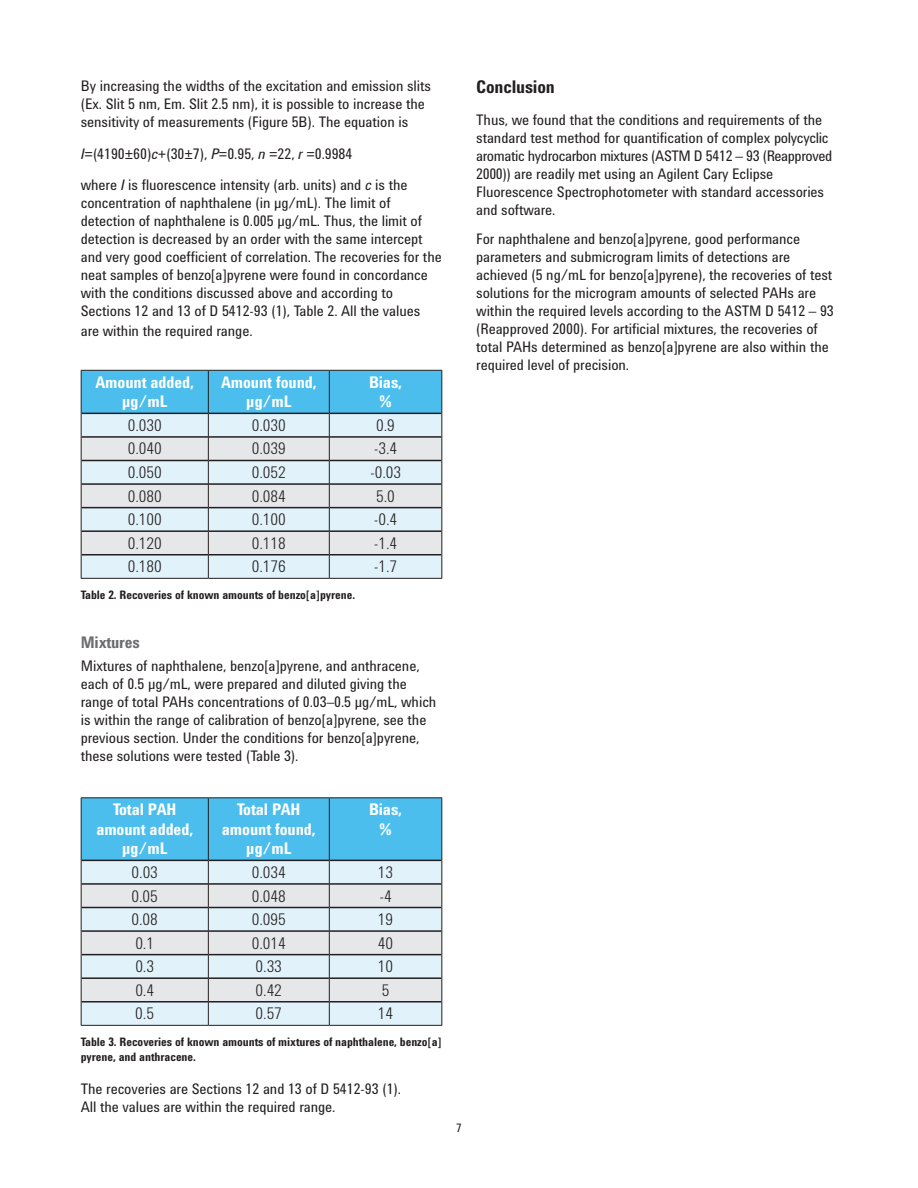
<style>
.page{position:relative;width:918px;height:1188px;background:#fff}
.page>*{position:absolute;margin:0;border:0;box-sizing:border-box;transform-origin:0 0}
.t1{font:700 18px "Agilent Condensed CFF";letter-spacing:-.01em;color:#231f20}
.t2{font:300 16.5px "Agilent Condensed CFF";letter-spacing:-.005em;color:#231f20}
.t3{font:700 16.5px/19.5px "Agilent Condensed CFF";letter-spacing:-.005em;color:#fff;text-align:center}
.t4{font:700 16.5px "Agilent Condensed CFF";letter-spacing:-.01em;color:#6c6d70}
.t5{font:15px/18px "Agilent Condensed CFF";letter-spacing:-.005em;color:#231f20}
.t6{font:700 12px/15px "Agilent Condensed CFF";letter-spacing:-.005em;color:#231f20}
.t7{font:12px "Agilent Condensed CFF";color:#231f20}
.s1{font-style:italic}
</style>
<div class="page">
<svg style="left:81px;top:370px;width:361px;height:208px;background:#b8d6e4"></svg>
<hr style="left:81px;top:578px;width:127px;height:1px;background:#231f20">
<hr style="left:208px;top:578px;width:121px;height:1px;background:#231f20">
<hr style="left:329px;top:578px;width:113px;height:1px;background:#231f20">
<hr style="left:81px;top:797px;width:127px;height:1px;background:#231f20">
<hr style="left:208px;top:797px;width:121px;height:1px;background:#231f20">
<hr style="left:329px;top:797px;width:113px;height:1px;background:#231f20">
<svg style="left:81px;top:798px;width:361px;height:227px;background:#afd4e5"></svg>
<hr style="left:81px;top:1025px;width:127px;height:1px;background:#231f20">
<hr style="left:208px;top:1025px;width:121px;height:1px;background:#231f20">
<hr style="left:329px;top:1025px;width:113px;height:1px;background:#231f20">
<p class="t5" style="left:81px;top:77px;width:352px">By increasing the widths of the excitation and emission slits (Ex. Slit 5 nm, Em. Slit 2.5 nm), it is possible to increase the sensitivity of measurements (Figure 5B). The equation is</p>
<p class="t5" style="left:81px;top:137px;width:328px;line-height:31.5px"><span class="s1">I</span>=(4190±60)<span class="s1">c</span>+(30±7), <span class="s1">P</span>=0.95, <span class="s1">n</span> =22, <span class="s1">r</span> =0.9984<br>where <span class="s1">I</span> is fluorescence intensity (arb. units) and <span class="s1">c</span> is the</p>
<p class="t5" style="left:81px;top:194px;width:363px">concentration of naphthalene (in μg/mL). The limit of detection of naphthalene is 0.005 μg/mL. Thus, the limit of detection is decreased by an order with the same intercept and very good coefficient of correlation. The recoveries for the neat samples of benzo[a]pyrene were found in concordance with the conditions discussed above and according to Sections 12 and 13 of D 5412-93 (1), Table 2. All the values</p>
<p class="t5" style="left:81px;top:321px;width:173px">are within the required range.</p>
<p class="t3" style="left:95px;top:372px;width:100px">Amount added, μg/mL</p>
<p class="t3" style="left:221px;top:372px;width:97px">Amount found, μg/mL</p>
<p class="t3" style="left:369px;top:372px;width:34px">Bias, %</p>
<p class="t2" style="left:128px;top:413px;width:35px">0.030</p>
<p class="t2" style="left:252px;top:413px;width:35px">0.030</p>
<p class="t2" style="left:376px;top:413px;width:20px">0.9</p>
<p class="t2" style="left:128px;top:436px;width:35px">0.040</p>
<p class="t2" style="left:252px;top:436px;width:35px">0.039</p>
<p class="t2" style="left:374px;top:436px;width:25px">-3.4</p>
<p class="t2" style="left:128px;top:460px;width:35px">0.050</p>
<p class="t2" style="left:252px;top:460px;width:35px">0.052</p>
<p class="t2" style="left:370px;top:460px;width:33px">-0.03</p>
<p class="t2" style="left:128px;top:483px;width:35px">0.080</p>
<p class="t2" style="left:252px;top:483px;width:35px">0.084</p>
<p class="t2" style="left:376px;top:483px;width:20px">5.0</p>
<p class="t2" style="left:128px;top:507px;width:35px">0.100</p>
<p class="t2" style="left:252px;top:507px;width:35px">0.100</p>
<p class="t2" style="left:374px;top:507px;width:25px">-0.4</p>
<p class="t2" style="left:128px;top:531px;width:35px">0.120</p>
<p class="t2" style="left:252px;top:531px;width:35px">0.118</p>
<p class="t2" style="left:374px;top:531px;width:25px">-1.4</p>
<p class="t2" style="left:128px;top:554px;width:35px">0.180</p>
<p class="t2" style="left:252px;top:554px;width:35px">0.176</p>
<p class="t2" style="left:374px;top:554px;width:25px">-1.7</p>
<p class="t6" style="left:81px;top:586px;width:276px">Table 2. Recoveries of known amounts of benzo[a]pyrene.</p>
<p class="t4" style="left:81px;top:630px;width:61px">Mixtures</p>
<p class="t5" style="left:81px;top:656px;width:357px">Mixtures of naphthalene, benzo[a]pyrene, and anthracene, each of 0.5 μg/mL, were prepared and diluted giving the range of total PAHs concentrations of 0.03–0.5 μg/mL, which is within the range of calibration of benzo[a]pyrene, see the previous section. Under the conditions for benzo[a]pyrene, these solutions were tested (Table 3).</p>
<p class="t1" style="left:476px;top:74px;width:80px">Conclusion</p>
<p class="t5" style="left:476px;top:110px;width:358px">Thus, we found that the conditions and requirements of the standard test method for quantification of complex polycyclic aromatic hydrocarbon mixtures (ASTM D 5412 – 93 (Reapproved 2000)) are readily met using an Agilent Cary Eclipse Fluorescence Spectrophotometer with standard accessories and software.</p>
<p class="t5" style="left:476px;top:229px;width:359px">For naphthalene and benzo[a]pyrene, good performance parameters and submicrogram limits of detections are achieved (5 ng/mL for benzo[a]pyrene), the recoveries of test solutions for the microgram amounts of selected PAHs are within the required levels according to the ASTM D 5412 – 93 (Reapproved 2000). For artificial mixtures, the recoveries of total PAHs determined as benzo[a]pyrene are also within the required level of precision.</p>
<p class="t3" style="left:96px;top:799px;width:98px">Total PAH amount added, μg/mL</p>
<p class="t3" style="left:222px;top:799px;width:95px">Total PAH amount found, μg/mL</p>
<p class="t3" style="left:369px;top:799px;width:34px">Bias, %</p>
<p class="t2" style="left:132px;top:860px;width:28px">0.03</p>
<p class="t2" style="left:252px;top:860px;width:35px">0.034</p>
<p class="t2" style="left:378px;top:860px;width:17px">13</p>
<p class="t2" style="left:132px;top:883px;width:28px">0.05</p>
<p class="t2" style="left:252px;top:883px;width:35px">0.048</p>
<p class="t2" style="left:379px;top:883px;width:14px">-4</p>
<p class="t2" style="left:132px;top:907px;width:28px">0.08</p>
<p class="t2" style="left:252px;top:907px;width:35px">0.095</p>
<p class="t2" style="left:378px;top:907px;width:17px">19</p>
<p class="t2" style="left:135px;top:930px;width:20px">0.1</p>
<p class="t2" style="left:252px;top:930px;width:35px">0.014</p>
<p class="t2" style="left:378px;top:930px;width:17px">40</p>
<p class="t2" style="left:135px;top:954px;width:20px">0.3</p>
<p class="t2" style="left:256px;top:954px;width:28px">0.33</p>
<p class="t2" style="left:378px;top:954px;width:17px">10</p>
<p class="t2" style="left:135px;top:978px;width:20px">0.4</p>
<p class="t2" style="left:256px;top:978px;width:28px">0.42</p>
<p class="t2" style="left:382px;top:978px;width:9px">5</p>
<p class="t2" style="left:135px;top:1001px;width:20px">0.5</p>
<p class="t2" style="left:256px;top:1001px;width:28px">0.57</p>
<p class="t2" style="left:378px;top:1001px;width:17px">14</p>
<p class="t6" style="left:81px;top:1033px;width:363px">Table 3. Recoveries of known amounts of mixtures of naphthalene, benzo[a] pyrene, and anthracene.</p>
<p class="t5" style="left:81px;top:1079px;width:322px">The recoveries are Sections 12 and 13 of D 5412-93 (1).<br>All the values are within the required range.</p>
<p class="t7" style="left:456px;top:1119px;width:7px">7</p>
</div>
